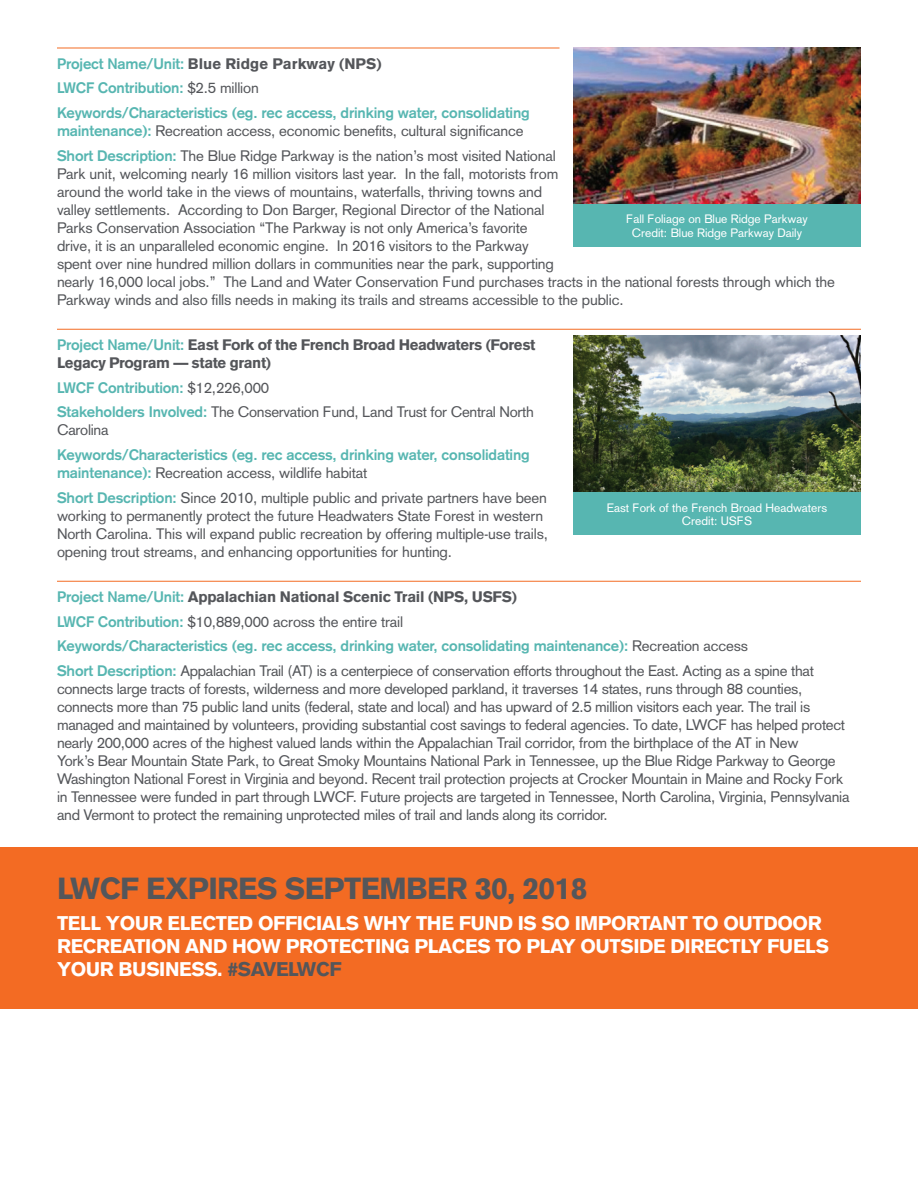
<style>
.page{position:relative;width:918px;height:1188px;background:#fff}
.page>*{position:absolute;margin:0;border:0;box-sizing:border-box;transform-origin:0 0}
.t1{font:900 30px "Akzidenz Grotesk";letter-spacing:-.02em;color:#54565a}
.t2{font:900 19.5px/23.4px "Akzidenz Grotesk";letter-spacing:-.02em;color:#fff}
.t3{font:15px/18px "Akzidenz Grotesk";letter-spacing:-.02em;color:#54565a}
.t4{font:700 15px/24.8px "Akzidenz Grotesk";letter-spacing:-.01em;color:#57b6b1}
.t5{font:900 15px/18px "Akzidenz Grotesk";letter-spacing:-.03em;color:#54565a}
.t6{font:12px/13.5px "Akzidenz Grotesk";color:#fff;text-align:center}
.s1{font-weight:900;color:#54565a}
.s2{font-weight:400;color:#54565a}
.s3{font-weight:700;color:#57b6b1}
.s4{font-weight:900}
.s5{color:#54565a}
</style>
<div class="page">
<hr style="left:57px;top:48px;width:503px;height:1px;background:#f36b23">
<hr style="left:57px;top:329px;width:804px;height:1px;background:#f36b23">
<hr style="left:57px;top:581px;width:804px;height:1px;background:#f36b23">
<img style="left:573px;top:48px;width:288px;height:156px">
<div style="left:573px;top:204px;width:288px;height:43px;background:#57b6b1"></div>
<img style="left:573px;top:336px;width:288px;height:157px">
<div style="left:573px;top:493px;width:288px;height:42px;background:#57b6b1"></div>
<div style="left:0;top:847px;width:918px;height:162px;background:#f36b23"></div>
<p class="t4" style="left:57px;top:51px;width:474px">Project Name/Unit: <span class="s1">Blue Ridge Parkway (NPS)<br></span>LWCF Contribution: <span class="s2">$2.5 million<br></span>Keywords/Characteristics (eg. rec access, drinking water, consolidating</p>
<p class="t3" style="left:57px;top:118px;width:500px;line-height:24.8px"><span class="s3">maintenance):</span> Recreation access, economic benefits, cultural significance<br><span class="s3">Short Description:</span> The Blue Ridge Parkway is the nation’s most visited National</p>
<p class="t3" style="left:57px;top:165px;width:780px">Park unit, welcoming nearly 16 million visitors last year. In the fall, motorists from<br>around the world take in the views of mountains, waterfalls, thriving towns and<br>valley settlements. According to Don Barger, Regional Director of the National<br>Parks Conservation Association “The Parkway is not only America’s favorite<br>drive, it is an unparalleled economic engine. In 2016 visitors to the Parkway<br>spent over nine hundred million dollars in communities near the park, supporting<br>nearly 16,000 local jobs.” The Land and Water Conservation Fund purchases tracts in the national forests through which the Parkway winds and also fills needs in making its trails and streams accessible to the public.</p>
<p class="t5" style="left:57px;top:335px;width:480px"><span class="s3">Project Name/Unit:</span> East Fork of the French Broad Headwaters (Forest<br>Legacy Program — state grant)</p>
<p class="t3" style="left:57px;top:375px;width:478px;line-height:24.8px"><span class="s3">LWCF Contribution:</span> $12,226,000<br><span class="s3">Stakeholders Involved:</span> The Conservation Fund, Land Trust for Central North</p>
<p class="t3" style="left:57px;top:421px;width:53px">Carolina</p>
<p class="t4" style="left:57px;top:446px;width:474px;line-height:18px">Keywords/Characteristics (eg. rec access, drinking water, consolidating maintenance): <span class="s2">Recreation access, wildlife habitat</span></p>
<p class="t3" style="left:57px;top:489px;width:492px"><span class="s3">Short Description:</span> Since 2010, multiple public and private partners have been working to permanently protect the future Headwaters State Forest in western North Carolina. This will expand public recreation by offering multiple-use trails, opening trout streams, and enhancing opportunities for hunting.</p>
<p class="t3" style="left:57px;top:584px;width:758px;line-height:24.8px"><span class="s3">Project Name/Unit:</span> <span class="s4">Appalachian National Scenic Trail (NPS, USFS)<br></span><span class="s3">LWCF Contribution:</span> $10,889,000 across the entire trail<br><span class="s3">Keywords/Characteristics (eg. rec access, drinking water, consolidating maintenance):</span> Recreation access<br><span class="s3">Short Description:</span> Appalachian Trail (AT) is a centerpiece of conservation efforts throughout the East. Acting as a spine that</p>
<p class="t3" style="left:57px;top:680px;width:794px">connects large tracts of forests, wilderness and more developed parkland, it traverses 14 states, runs through 88 counties, connects more than 75 public land units (federal, state and local) and has upward of 2.5 million visitors each year. The trail is managed and maintained by volunteers, providing substantial cost savings to federal agencies. To date, LWCF has helped protect nearly 200,000 acres of the highest valued lands within the Appalachian Trail corridor, from the birthplace of the AT in New<br>York’s Bear Mountain State Park, to Great Smoky Mountains National Park in Tennessee, up the Blue Ridge Parkway to George Washington National Forest in Virginia and beyond. Recent trail protection projects at Crocker Mountain in Maine and Rocky Fork in Tennessee were funded in part through LWCF. Future projects are targeted in Tennessee, North Carolina, Virginia, Pennsylvania and Vermont to protect the remaining unprotected miles of trail and lands along its corridor.</p>
<p class="t6" style="left:626px;top:212px;width:183px">Fall Foliage on Blue Ridge Parkway<br>Credit: Blue Ridge Parkway Daily</p>
<p class="t6" style="left:607px;top:501px;width:222px">East Fork of the French Broad Headwaters<br>Credit: USFS</p>
<h1 class="t1" style="left:57px;top:871px;width:532px">LWCF EXPIRES SEPTEMBER 30, 2018</h1>
<h2 class="t2" style="left:57px;top:911px;width:774px">TELL YOUR ELECTED OFFICIALS WHY THE FUND IS SO IMPORTANT TO OUTDOOR<br>RECREATION AND HOW PROTECTING PLACES TO PLAY OUTSIDE DIRECTLY FUELS<br>YOUR BUSINESS. <span class="s5">#SAVELWCF</span></h2>
</div>
